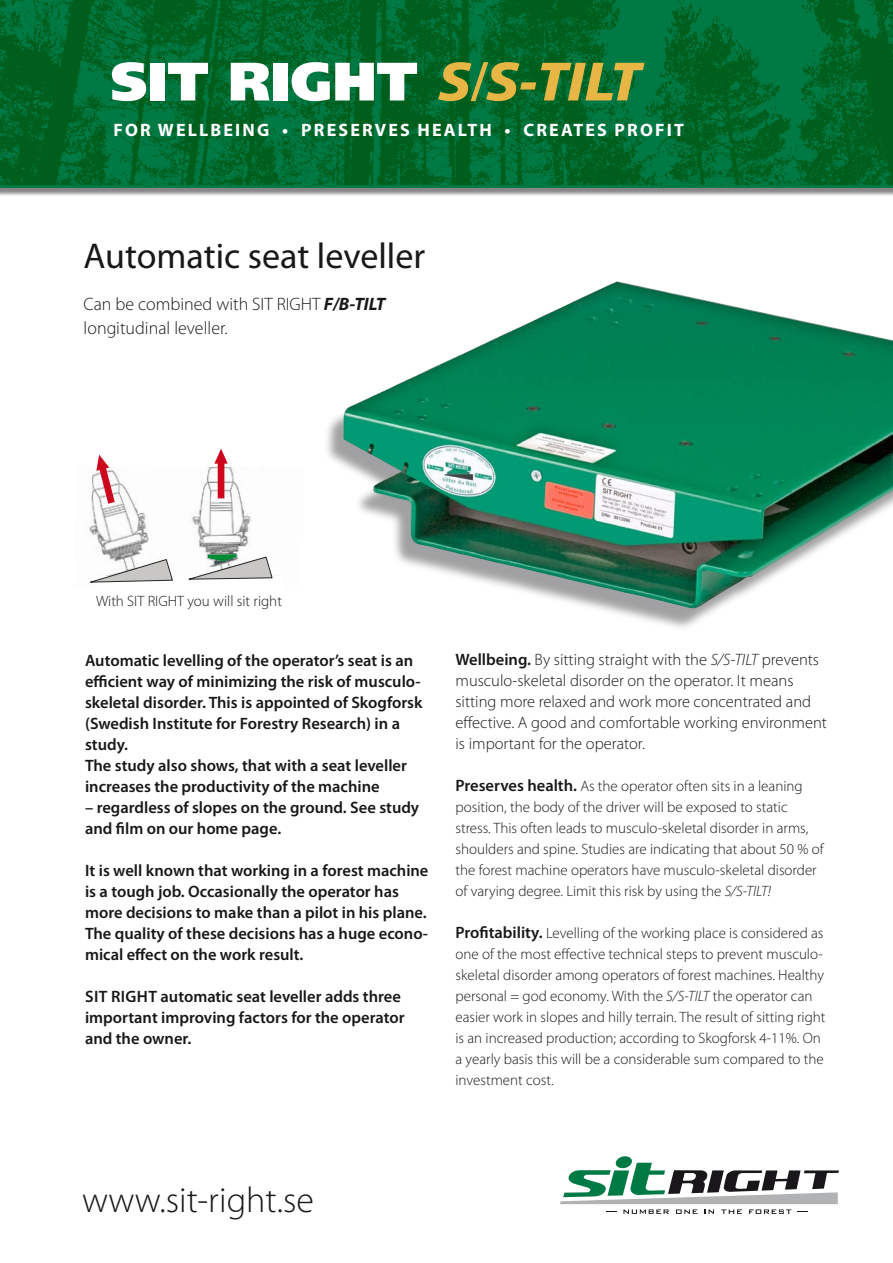
<style>
.page{position:relative;width:893px;height:1263px;background:#fff}
.page>*{position:absolute;margin:0;border:0;box-sizing:border-box;transform-origin:0 0}
.t1{font:900 54px "Frutiger";color:#fff}
.t2{font:36px "Myriad Pro";color:#1a171b}
.t3{font:300 36px "Myriad Pro";color:#1a171b}
.t4{font:300 18px/24px "Myriad Pro";color:#1a171b}
.t5{font:700 18px "Myriad Pro";letter-spacing:.12em;color:#fff}
.t6{font:600 16.5px/21px "Myriad Pro";color:#1a171b}
.t7{font:300 16.5px/21px "Myriad Pro";color:#1a171b}
.t8{font:300 15px/21px "Myriad Pro";color:#1a171b}
.s1{font-style:italic;color:#e8b645}
.s2{font-weight:400;font-style:italic;color:#e8b645}
.s3{font-weight:700;font-style:italic}
.s4{font-weight:600}
.s5{font-style:italic}
.s6{font-weight:600;font-size:16.5px}
</style>
<div class="page">
<div style="left:0;top:0;width:893px;height:198px;background:#1a171b;opacity:.53"></div>
<img style="left:0;top:0;width:893px;height:185px">
<svg style="left:560px;top:1156px;width:279px;height:58px"></svg>
<img style="left:89px;top:466px;width:188px;height:117px">
<div style="left:94px;top:576px;width:188px;height:19px;background:#fff"></div>
<svg style="left:90px;top:559px;width:83px;height:23px"></svg>
<svg style="left:189px;top:554px;width:83px;height:26px"></svg>
<svg style="left:214px;top:449px;width:14px;height:49px"></svg>
<svg style="left:96px;top:455px;width:19px;height:49px"></svg>
<div style="left:323px;top:287px;width:570px;height:346px;background:#1a171b;opacity:.41"></div>
<img style="left:342px;top:281px;width:551px;height:328px">
<h1 class="t1" style="left:111px;top:49px;width:531px">SIT RIGHT <span class="s1">S</span><span class="s2">/</span><span class="s1">S-TILT</span></h1>
<p class="t5" style="left:114px;top:118px;width:572px">FOR WELLBEING • PRESERVES HEALTH • CREATES PROFIT</p>
<h2 class="t2" style="left:84px;top:234px;width:343px">Automatic seat leveller</h2>
<p class="t4" style="left:84px;top:292px;width:303px">Can be combined with SIT RIGHT <span class="s3">F/B-TILT </span>longitudinal leveller.</p>
<p class="t8" style="left:96px;top:590px;width:187px">With SIT RIGHT you will sit right</p>
<p class="t6" style="left:85px;top:649px;width:339px">Automatic levelling of the operator’s seat is an efficient way of minimizing the risk of musculo&shy;skeletal disorder. This is appointed of Skogforsk (Swedish Institute for Forestry Research) in a study.<br>The study also shows, that with a seat leveller&shy;increases the productivity of the machine</p>
<p class="t6" style="left:85px;top:796px;width:336px">– regardless of slopes on the ground. See study and film on our home page.</p>
<p class="t6" style="left:85px;top:859px;width:345px">It is well known that working in a forest machine is a tough job. Occasionally the operator has more decisions to make than a pilot in his plane.<br>The quality of these decisions has a huge econo&shy;mical effect on the work result.</p>
<p class="t6" style="left:85px;top:985px;width:321px">Sit Right automatic seat leveller adds three important improving factors for the operator and the owner.</p>
<p class="t7" style="left:455px;top:649px;width:373px"><span class="s4">Wellbeing.</span> By sitting straight with the <span class="s5">S/S-TILT</span> prevents musculo-skeletal disorder on the operator. It means sitting more relaxed and work more concentrated and effective. A good and comfortable working environment is important for the operator.</p>
<p class="t8" style="left:455px;top:775px;width:370px"><span class="s6">Preserves health.</span> As the operator often sits in a leaning position, the body of the driver will be exposed to static stress. This often leads to musculo-skeletal disorder in arms, shoulders and spine. Studies are indicating that about 50 % of the forest machine operators have musculo-skeletal disorder of varying degree. Limit this risk by using the <span class="s5">S/S-TILT!</span></p>
<p class="t8" style="left:455px;top:922px;width:372px"><span class="s6">Profitability.</span> Levelling of the working place is considered as one of the most effective technical steps to prevent musculo&shy;skeletal disorder among operators of forest machines. Healthy personal = god economy. With the <span class="s5">S/S-TILT</span> the operator can easier work in slopes and hilly terrain. The result of sitting right is an increased production; according to Skogforsk 4-11%. On a yearly basis this will be a considerable sum compared to the investment cost.</p>
<h2 class="t3" style="left:82px;top:1179px;width:233px">www.sit-right.se</h2>
</div>
